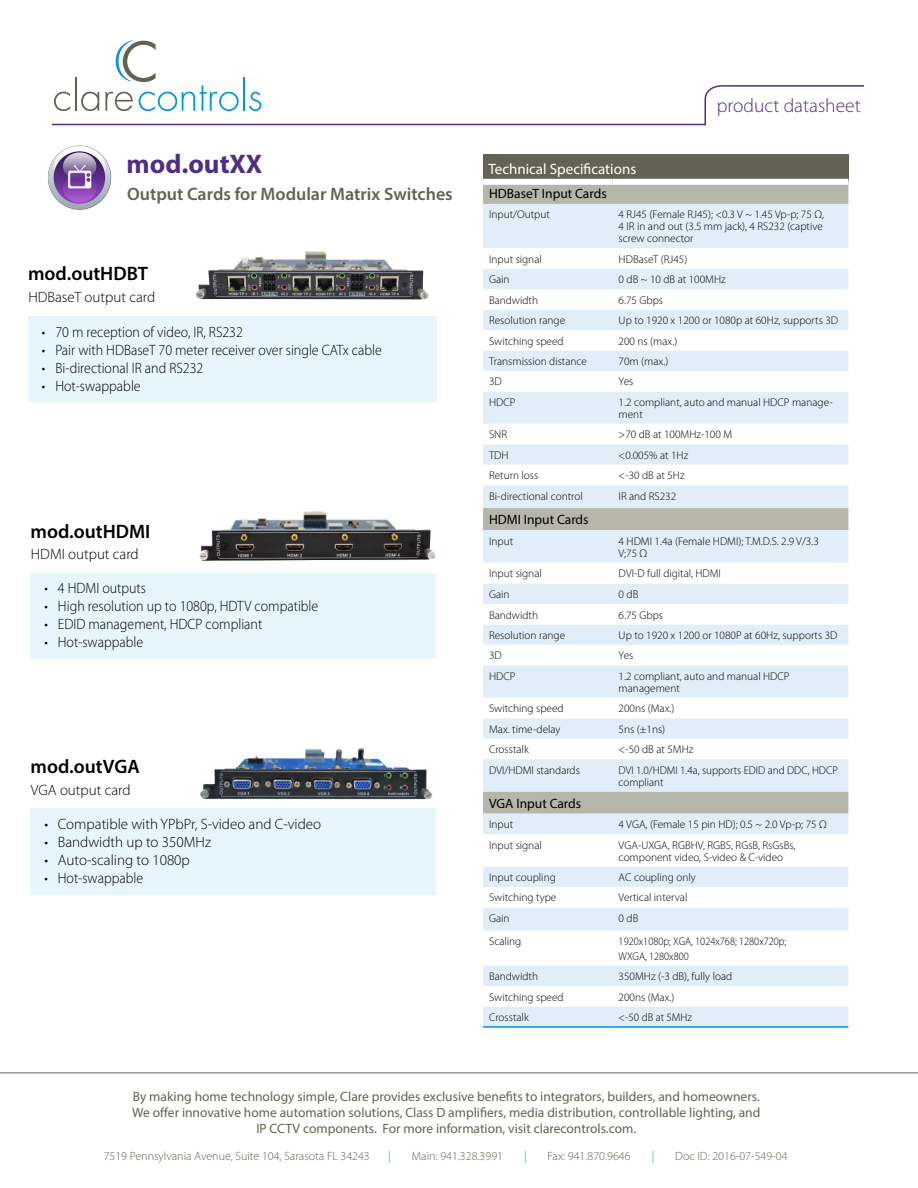
<style>
.page{position:relative;width:918px;height:1188px;background:#fff}
.page>*{position:absolute;margin:0;border:0;box-sizing:border-box;transform-origin:0 0}
.t1{font:700 27px "Myriad Pro";color:#522e83}
.t2{font:600 19.5px "Myriad Pro";color:#000}
.t3{font:300 19.5px "Myriad Pro";color:#522e83}
.t4{font:600 18px "Myriad Pro";color:#636254}
.t5{font:300 15px "Myriad Pro";color:#000;scale:.93 1}
.t6{font:300 15px "Myriad Pro";color:#000}
.t7{font:15px "Myriad Pro";color:#fff}
.t8{font:13.5px/16.2px "Myriad Pro";color:#636254;text-align:center}
.t9{font:13.5px "Myriad Pro";color:#000}
.t10{font:300 12px "Myriad Pro";color:#636254}
.t11{font:300 12px "Myriad Pro";color:#0095da}
.t12{font:300 11.25px/12px "Myriad Pro";color:#000}
.t13{font:300 11.25px/14.4px "Myriad Pro";color:#000;scale:.92 1}
</style>
<div class="page">
<div style="left:483px;top:155px;width:365px;height:27px;background:#636254"></div>
<div style="left:483px;top:185px;width:365px;height:19px;background:#b5b5aa"></div>
<div style="left:483px;top:204px;width:365px;height:822px;background:#e1eef9"></div>
<svg style="left:483px;top:248px;width:365px;height:759px;fill:#e1eef9"></svg>
<div style="left:483px;top:179px;width:130px;height:6px;background:#fff"></div>
<div style="left:613px;top:179px;width:235px;height:6px;background:#fff"></div>
<hr style="left:483px;top:1026px;width:130px;height:2px;background:#0095da">
<hr style="left:613px;top:1026px;width:235px;height:2px;background:#0095da">
<svg style="left:54px;top:92px;width:16px;height:19px"></svg>
<hr style="left:75px;top:77px;width:2px;height:34px;background:#636254">
<svg style="left:81px;top:92px;width:18px;height:19px"></svg>
<hr style="left:243px;top:77px;width:2px;height:34px;background:#0095da">
<svg style="left:249px;top:92px;width:12px;height:19px"></svg>
<svg style="left:105px;top:40px;width:134px;height:71px"></svg>
<hr style="left:52px;top:124px;width:654px;height:1px;background:#522e83">
<img style="left:48px;top:145px;width:64px;height:65px">
<svg style="left:704px;top:85px;width:160px;height:41px"></svg>
<hr style="left:0;top:1072px;width:918px;height:1px;background:#636254">
<div style="left:28px;top:317px;width:408px;height:85px;background:#e7f6fd"></div>
<div style="left:31px;top:809px;width:405px;height:86px;background:#e7f6fd"></div>
<div style="left:31px;top:573px;width:405px;height:86px;background:#e7f6fd"></div>
<img style="left:195px;top:251px;width:234px;height:49px">
<img style="left:200px;top:748px;width:232px;height:52px">
<img style="left:199px;top:511px;width:237px;height:50px">
<h1 class="t1" style="left:127px;top:146px;width:137px">mod.outXX</h1>
<h3 class="t4" style="left:127px;top:182px;width:327px">Output Cards for Modular Matrix Switches</h3>
<h2 class="t2" style="left:28px;top:261px;width:121px">mod.outHDBT</h2>
<h3 class="t6" style="left:28px;top:289px;width:128px">HDBaseT output card</h3>
<h3 class="t5" style="left:42px;top:324px;width:218px">• 70 m reception of video, IR, RS232</h3>
<h3 class="t5" style="left:42px;top:342px;width:367px">• Pair with HDBaseT 70 meter receiver over single CATx cable</h3>
<h3 class="t5" style="left:42px;top:360px;width:175px">• Bi-directional IR and RS232</h3>
<h3 class="t5" style="left:42px;top:378px;width:108px">• Hot-swappable</h3>
<h2 class="t2" style="left:31px;top:519px;width:121px">mod.outHDMI</h2>
<h3 class="t6" style="left:31px;top:546px;width:109px">HDMI output card</h3>
<h3 class="t5" style="left:44px;top:580px;width:111px">• 4 HDMI outputs</h3>
<h3 class="t5" style="left:44px;top:598px;width:296px">• High resolution up to 1080p, HDTV compatible</h3>
<h3 class="t5" style="left:44px;top:616px;width:236px">• EDID management, HDCP compliant</h3>
<h3 class="t5" style="left:44px;top:634px;width:108px">• Hot-swappable</h3>
<h2 class="t2" style="left:31px;top:754px;width:111px">mod.outVGA</h2>
<h3 class="t6" style="left:31px;top:781px;width:101px">VGA output card</h3>
<h3 class="t6" style="left:44px;top:815px;width:278px">• Compatible with YPbPr, S-video and C-video</h3>
<h3 class="t6" style="left:44px;top:833px;width:168px">• Bandwidth up to 350MHz</h3>
<h3 class="t6" style="left:44px;top:851px;width:147px">• Auto-scaling to 1080p</h3>
<h3 class="t5" style="left:44px;top:869px;width:108px">• Hot-swappable</h3>
<h2 class="t3" style="left:717px;top:95px;width:145px">product datasheet</h2>
<h3 class="t7" style="left:488px;top:159px;width:149px">Technical Specifications</h3>
<p class="t9" style="left:489px;top:185px;width:119px">HDBaseT Input Cards</p>
<p class="t12" style="left:489px;top:209px;width:62px">Input/Output</p>
<p class="t12" style="left:619px;top:209px;width:207px;text-align:justify">4 RJ45 (Female RJ45); &lt;0.3 V ~ 1.45 Vp-p; 75 Ω, 4 IR in and out (3.5 mm jack), 4 RS232 (captive screw connector</p>
<p class="t12" style="left:489px;top:253px;width:54px">Input signal</p>
<p class="t12" style="left:619px;top:253px;width:70px">HDBaseT (RJ45)</p>
<p class="t12" style="left:489px;top:274px;width:22px">Gain</p>
<p class="t12" style="left:619px;top:274px;width:109px">0 dB ~ 10 dB at 100MHz</p>
<p class="t12" style="left:489px;top:294px;width:51px">Bandwidth</p>
<p class="t12" style="left:619px;top:294px;width:46px">6.75 Gbps</p>
<p class="t12" style="left:489px;top:315px;width:78px">Resolution range</p>
<p class="t12" style="left:619px;top:315px;width:221px">Up to 1920 x 1200 or 1080p at 60Hz, supports 3D</p>
<p class="t12" style="left:489px;top:335px;width:76px">Switching speed</p>
<p class="t12" style="left:619px;top:335px;width:60px">200 ns (max.)</p>
<p class="t12" style="left:489px;top:355px;width:99px">Transmission distance</p>
<p class="t12" style="left:619px;top:355px;width:51px">70m (max.)</p>
<p class="t12" style="left:489px;top:376px;width:14px">3D</p>
<p class="t12" style="left:619px;top:376px;width:16px">Yes</p>
<p class="t12" style="left:489px;top:396px;width:28px">HDCP</p>
<p class="t12" style="left:619px;top:396px;width:216px">1.2 compliant, auto and manual HDCP manage&shy;ment</p>
<p class="t12" style="left:489px;top:429px;width:20px">SNR</p>
<p class="t12" style="left:619px;top:429px;width:115px">&gt;70 dB at 100MHz-100 M</p>
<p class="t12" style="left:489px;top:449px;width:21px">TDH</p>
<p class="t12" style="left:619px;top:449px;width:71px">&lt;0.005% at 1Hz</p>
<p class="t12" style="left:489px;top:470px;width:51px">Return loss</p>
<p class="t12" style="left:619px;top:470px;width:68px">&lt;-30 dB at 5Hz</p>
<p class="t12" style="left:489px;top:490px;width:95px">Bi-directional control</p>
<p class="t12" style="left:619px;top:490px;width:59px">IR and RS232</p>
<p class="t9" style="left:489px;top:511px;width:101px">HDMI Input Cards</p>
<p class="t12" style="left:489px;top:535px;width:26px">Input</p>
<p class="t12" style="left:619px;top:535px;width:202px">4 HDMI 1.4a (Female HDMI); T.M.D.S. 2.9 V/3.3<br>V;75 Ω</p>
<p class="t12" style="left:489px;top:568px;width:54px">Input signal</p>
<p class="t12" style="left:619px;top:568px;width:104px">DVI-D full digital, HDMI</p>
<p class="t12" style="left:489px;top:589px;width:22px">Gain</p>
<p class="t12" style="left:619px;top:589px;width:21px">0 dB</p>
<p class="t12" style="left:489px;top:609px;width:51px">Bandwidth</p>
<p class="t12" style="left:619px;top:609px;width:46px">6.75 Gbps</p>
<p class="t12" style="left:489px;top:629px;width:78px">Resolution range</p>
<p class="t12" style="left:619px;top:629px;width:220px">Up to 1920 x 1200 or 1080P at 60Hz, supports 3D</p>
<p class="t12" style="left:489px;top:650px;width:14px">3D</p>
<p class="t12" style="left:619px;top:650px;width:16px">Yes</p>
<p class="t12" style="left:489px;top:670px;width:28px">HDCP</p>
<p class="t12" style="left:619px;top:670px;width:172px">1.2 compliant, auto and manual HDCP management</p>
<p class="t12" style="left:489px;top:703px;width:76px">Switching speed</p>
<p class="t12" style="left:619px;top:703px;width:57px">200ns (Max.)</p>
<p class="t12" style="left:489px;top:723px;width:73px">Max. time-delay</p>
<p class="t12" style="left:619px;top:723px;width:48px">5ns (±1ns)</p>
<p class="t12" style="left:489px;top:744px;width:41px">Crosstalk</p>
<p class="t12" style="left:619px;top:744px;width:76px">&lt;-50 dB at 5MHz</p>
<p class="t12" style="left:489px;top:764px;width:92px">DVI/HDMI standards</p>
<p class="t12" style="left:619px;top:764px;width:221px">DVI 1.0/HDMI 1.4a, supports EDID and DDC, HDCP compliant</p>
<p class="t9" style="left:489px;top:795px;width:94px">VGA Input Cards</p>
<p class="t12" style="left:489px;top:819px;width:26px">Input</p>
<p class="t12" style="left:619px;top:819px;width:210px">4 VGA, (Female 15 pin HD); 0.5 ~ 2.0 Vp-p; 75 Ω</p>
<p class="t12" style="left:489px;top:839px;width:54px">Input signal</p>
<p class="t12" style="left:619px;top:839px;width:178px">VGA-UXGA, RGBHV, RGBS, RGsB, RsGsBs, component video, S-video &amp; C-video</p>
<p class="t12" style="left:489px;top:871px;width:68px">Input coupling</p>
<p class="t12" style="left:619px;top:871px;width:79px">AC coupling only</p>
<p class="t12" style="left:489px;top:892px;width:69px">Switching type</p>
<p class="t12" style="left:619px;top:892px;width:70px">Vertical interval</p>
<p class="t12" style="left:489px;top:912px;width:22px">Gain</p>
<p class="t12" style="left:619px;top:912px;width:21px">0 dB</p>
<p class="t12" style="left:489px;top:936px;width:34px">Scaling</p>
<p class="t13" style="left:619px;top:934px;width:184px">1920x1080p; XGA, 1024x768; 1280x720p;<br>WXGA, 1280x800</p>
<p class="t12" style="left:489px;top:971px;width:51px">Bandwidth</p>
<p class="t12" style="left:619px;top:971px;width:115px">350MHz (-3 dB), fully load</p>
<p class="t12" style="left:489px;top:991px;width:76px">Switching speed</p>
<p class="t12" style="left:619px;top:991px;width:57px">200ns (Max.)</p>
<p class="t12" style="left:489px;top:1011px;width:41px">Crosstalk</p>
<p class="t12" style="left:619px;top:1011px;width:75px">&lt;-50 dB at 5MHz</p>
<p class="t8" style="left:132px;top:1088px;width:630px">By making home technology simple, Clare provides exclusive benefits to integrators, builders, and homeowners.<br>We offer innovative home automation solutions, Class D amplifiers, media distribution, controllable lighting, and<br>IP CCTV components. For more information, visit clarecontrols.com.</p>
<p class="t10" style="left:104px;top:1149px;width:268px">7519 Pennsylvania Avenue, Suite 104, Sarasota FL 34243</p>
<p class="t11" style="left:388px;top:1149px;width:4px">|</p>
<p class="t10" style="left:412px;top:1149px;width:93px">Main: 941.328.3991</p>
<p class="t11" style="left:524px;top:1149px;width:4px">|</p>
<p class="t10" style="left:548px;top:1149px;width:85px">Fax: 941.870.9646</p>
<p class="t11" style="left:652px;top:1149px;width:4px">|</p>
<p class="t10" style="left:675px;top:1149px;width:114px">Doc ID: 2016-07-549-04</p>
</div>
